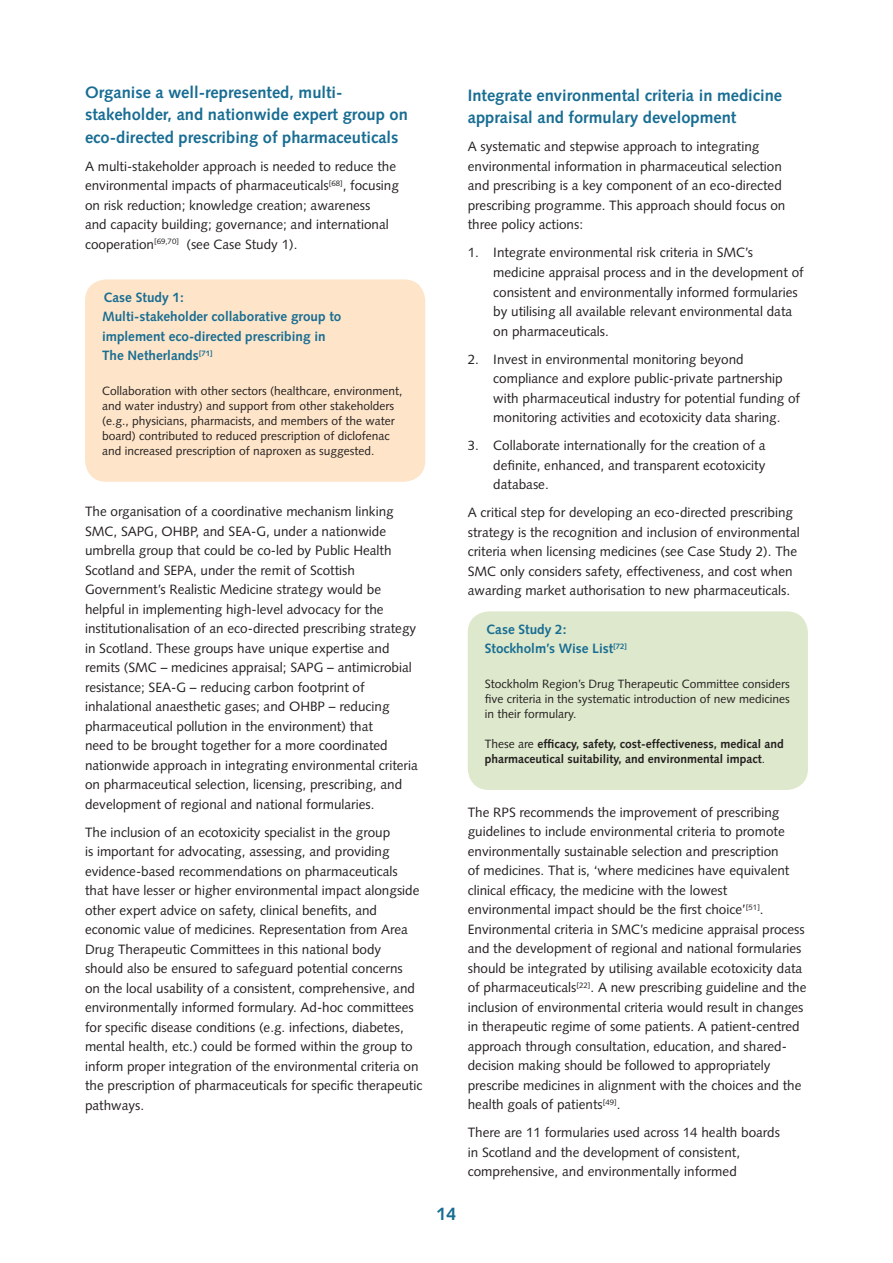
<style>
.page{position:relative;width:893px;height:1263px;background:#fff}
.page>*{position:absolute;margin:0;border:0;box-sizing:border-box;transform-origin:0 0}
.t1{font:700 18px "Syntax LT Std";color:#186d93}
.Heading_3{font:700 16.5px/22.5px "Syntax LT Std";color:#186d93}
.Main_content{font:13.5px/19.5px "Syntax LT Std";color:#231f20}
.Main_content-2{font:700 13.5px/19.5px "Syntax LT Std";color:#186d93}
.Figures{font:12px/15px "Syntax LT Std";color:#231f20}
.Figures-2{font:700 12px/15px "Syntax LT Std";color:#231f20}
.s1{font-weight:400}
</style>
<div class="page">
<div style="left:85px;top:279px;width:340px;height:203px;background:#fee5c9;border-radius:21px"></div>
<div style="left:468px;top:611px;width:340px;height:179px;background:#dee8cc;border-radius:21px"></div>
<h4 class="Heading_3" style="left:85px;top:81px;width:324px">Organise a well-represented, multi&shy;stakeholder, and nationwide expert group on eco-directed prescribing of pharmaceuticals</h4>
<p class="Main_content" style="left:85px;top:156px;width:315px">A multi-stakeholder approach is needed to reduce the environmental impacts of pharmaceuticals<sup>[68]</sup>, focusing on risk reduction; knowledge creation; awareness<br>and capacity building; governance; and international cooperation<sup>[69,70]</sup> (see Case Study 1).</p>
<p class="Main_content-2" style="left:102px;top:287px;width:241px">Case Study 1:<br>Multi-stakeholder collaborative group to implement eco-directed prescribing in<br>The Netherlands<sup>[71]</sup></p>
<p class="Figures" style="left:102px;top:383px;width:302px">Collaboration with other sectors (healthcare, environment, and water industry) and support from other stakeholders (e.g., physicians, pharmacists, and members of the water board) contributed to reduced prescription of diclofenac and increased prescription of naproxen as suggested.</p>
<p class="Main_content" style="left:85px;top:502px;width:334px">The organisation of a coordinative mechanism linking SMC, SAPG, OHBP, and SEA-G, under a nationwide umbrella group that could be co-led by Public Health Scotland and SEPA, under the remit of Scottish Government’s Realistic Medicine strategy would be helpful in implementing high-level advocacy for the institutionalisation of an eco-directed prescribing strategy in Scotland. These groups have unique expertise and remits (SMC – medicines appraisal; SAPG – antimicrobial resistance; SEA-G – reducing carbon footprint of inhalational anaesthetic gases; and OHBP – reducing pharmaceutical pollution in the environment) that<br>need to be brought together for a more coordinated nationwide approach in integrating environmental criteria on pharmaceutical selection, licensing, prescribing, and development of regional and national formularies.</p>
<p class="Main_content" style="left:85px;top:822px;width:339px">The inclusion of an ecotoxicity specialist in the group<br>is important for advocating, assessing, and providing evidence-based recommendations on pharmaceuticals that have lesser or higher environmental impact alongside other expert advice on safety, clinical benefits, and economic value of medicines. Representation from Area Drug Therapeutic Committees in this national body should also be ensured to safeguard potential concerns<br>on the local usability of a consistent, comprehensive, and environmentally informed formulary. Ad-hoc committees for specific disease conditions (e.g. infections, diabetes, mental health, etc.) could be formed within the group to inform proper integration of the environmental criteria on the prescription of pharmaceuticals for specific therapeutic pathways.</p>
<h4 class="Heading_3" style="left:468px;top:84px;width:316px">Integrate environmental criteria in medicine appraisal and formulary development</h4>
<p class="Main_content" style="left:468px;top:137px;width:319px">A systematic and stepwise approach to integrating environmental information in pharmaceutical selection and prescribing is a key component of an eco-directed prescribing programme. This approach should focus on three policy actions:</p>
<p class="Main_content" style="left:493px;top:243px;width:312px;text-indent:-26px">1. Integrate environmental risk criteria in SMC’s medicine appraisal process and in the development of consistent and environmentally informed formularies by utilising all available relevant environmental data on pharmaceuticals.</p>
<p class="Main_content" style="left:493px;top:349px;width:308px;text-indent:-26px">2. Invest in environmental monitoring beyond compliance and explore public-private partnership with pharmaceutical industry for potential funding of monitoring activities and ecotoxicity data sharing.</p>
<p class="Main_content" style="left:493px;top:436px;width:274px;text-align:justify;text-indent:-26px">3. Collaborate internationally for the creation of a definite, enhanced, and transparent ecotoxicity database.</p>
<p class="Main_content" style="left:468px;top:503px;width:334px">A critical step for developing an eco-directed prescribing strategy is the recognition and inclusion of environmental criteria when licensing medicines (see Case Study 2). The SMC only considers safety, effectiveness, and cost when awarding market authorisation to new pharmaceuticals.</p>
<p class="Main_content-2" style="left:485px;top:619px;width:144px">Case Study 2:<br>Stockholm’s Wise List<sup>[72]</sup></p>
<p class="Figures" style="left:485px;top:676px;width:307px;text-align:justify">Stockholm Region’s Drug Therapeutic Committee considers five criteria in the systematic introduction of new medicines in their formulary.</p>
<p class="Figures-2" style="left:485px;top:736px;width:300px"><span class="s1">These are</span> efficacy, safety, cost-effectiveness, medical and pharmaceutical suitability, and environmental impact<span class="s1">.</span></p>
<h1 class="t1" style="left:436px;top:1203px;width:22px">14</h1>
<p class="Main_content" style="left:468px;top:802px;width:340px">The RPS recommends the improvement of prescribing guidelines to include environmental criteria to promote environmentally sustainable selection and prescription<br>of medicines. That is, ‘where medicines have equivalent clinical efficacy, the medicine with the lowest environmental impact should be the first choice’<sup>[51]</sup>.<br>Environmental criteria in SMC’s medicine appraisal process and the development of regional and national formularies should be integrated by utilising available ecotoxicity data of pharmaceuticals<sup>[22]</sup>. A new prescribing guideline and the inclusion of environmental criteria would result in changes in therapeutic regime of some patients. A patient-centred approach through consultation, education, and shared&shy;decision making should be followed to appropriately prescribe medicines in alignment with the choices and the health goals of patients<sup>[49]</sup>.</p>
<p class="Main_content" style="left:468px;top:1123px;width:314px">There are 11 formularies used across 14 health boards in Scotland and the development of consistent, comprehensive, and environmentally informed</p>
</div>
